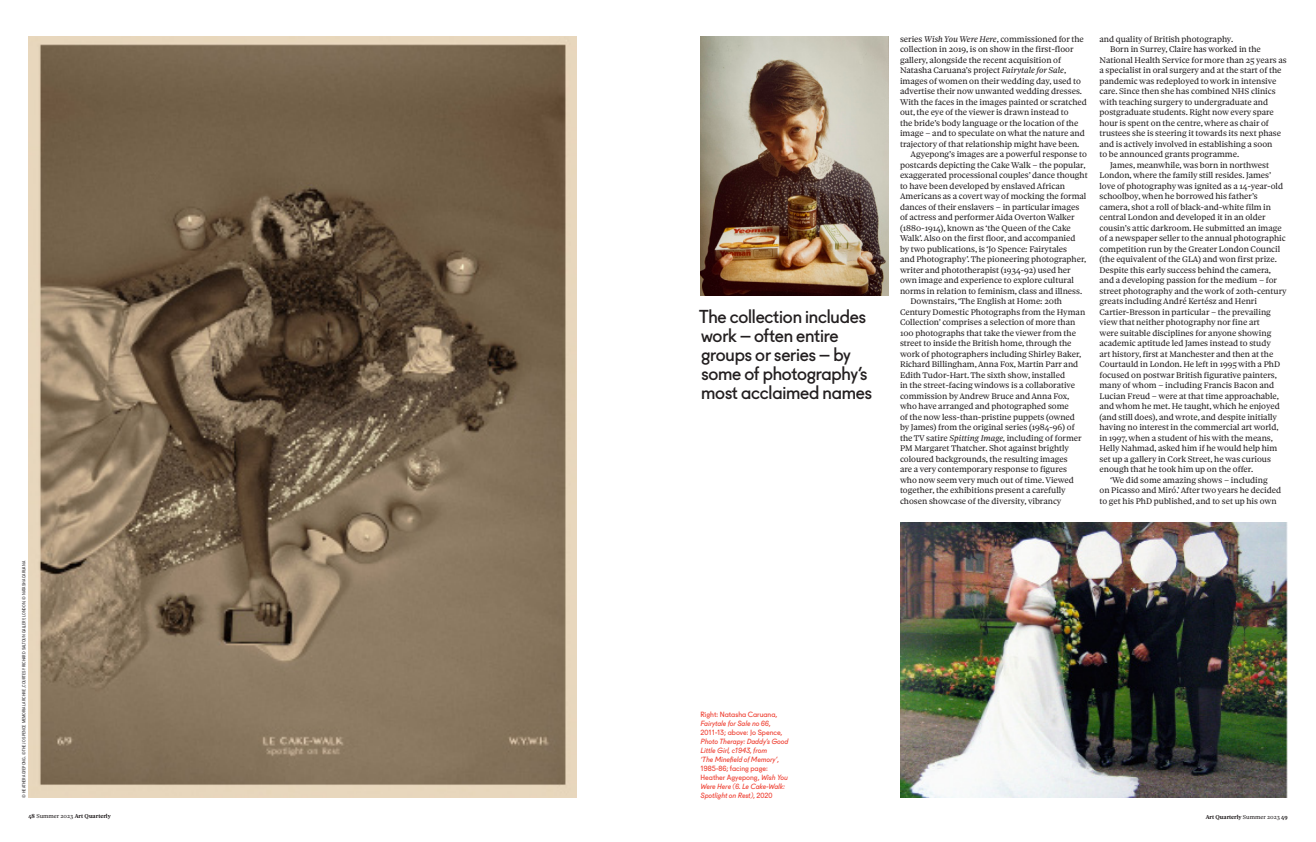
<style>
.page{position:relative;width:1316px;height:842px;background:#fff}
.page>*{position:absolute;margin:0;border:0;box-sizing:border-box;transform-origin:0 0}
._30_pullquote{font:18px/19px "Fugue Art Fund";letter-spacing:-.01em;color:#231f20}
._20_sole_text___inde{font:8.8px/10.5px "Sole Serif Text";color:#231f20}
._50_caption___red{font:italic 7.2px/9px "Fugue Art Fund";color:#ef4639}
._99_folio___left{font:700 6px "Sole Serif Text";color:#231f20}
._99_folio___right{font:700 6px "Sole Serif Text";color:#231f20}
._99_credit_line___le{font:condensed 4.8px "Franklin Gothic";color:#231f20}
.s1{font-style:italic}
.s2{font-style:normal}
.s3{font-weight:400}
</style>
<div class="page">
<img style="left:700px;top:36px;width:188px;height:259px">
<img style="left:28px;top:36px;width:549px;height:762px">
<img style="left:900px;top:523px;width:387px;height:275px">
<p class="_99_credit_line___le" style="left:21px;top:798px;width:238px;rotate:-90deg">© HEATHER AGYEPONG. © THE JO SPENCE MEMORIAL ARCHIVE, COURTESY RICHARD SALTOUN GALLERY, LONDON. © NATASHA CARUANA</p>
<p class="_30_pullquote" style="left:699px;top:305px;width:174px">The collection includes work – often entire groups or series – by some of photography’s most acclaimed names</p>
<p class="_20_sole_text___inde" style="left:900px;top:34px;width:188px">series <span class="s1">Wish You Were Here</span>, commissioned for the collection in 2019, is on show in the first-floor gallery, alongside the recent acquisition of Natasha Caruana’s project <span class="s1">Fairytale for Sale</span>, images of women on their wedding day, used to advertise their now unwanted wedding dresses.<br>With the faces in the images painted or scratched out, the eye of the viewer is drawn instead to<br>the bride’s body language or the location of the image – and to speculate on what the nature and trajectory of that relationship might have been.</p>
<p class="_20_sole_text___inde" style="left:900px;top:149px;width:189px;text-indent:10px">Agyepong’s images are a powerful response to postcards depicting the Cake Walk – the popular, exaggerated processional couples’ dance thought to have been developed by enslaved African Americans as a covert way of mocking the formal dances of their enslavers – in particular images of actress and performer Aida Overton Walker (1880-1914), known as ‘the Queen of the Cake Walk’. Also on the first floor, and accompanied<br>by two publications, is ‘Jo Spence: Fairytales<br>and Photography’. The pioneering photographer, writer and phototherapist (1934-92) used her own image and experience to explore cultural norms in relation to feminism, class and illness.</p>
<p class="_20_sole_text___inde" style="left:900px;top:296px;width:187px;text-indent:10px">Downstairs, ‘The English at Home: 20th Century Domestic Photographs from the Hyman Collection’ comprises a selection of more than 100 photographs that take the viewer from the street to inside the British home, through the work of photographers including Shirley Baker, Richard Billingham, Anna Fox, Martin Parr and Edith Tudor-Hart. The sixth show, installed<br>in the street-facing windows is a collaborative commission by Andrew Bruce and Anna Fox, who have arranged and photographed some<br>of the now less-than-pristine puppets (owned by James) from the original series (1984-96) of the TV satire <span class="s1">Spitting Image,</span> including of former PM Margaret Thatcher. Shot against brightly coloured backgrounds, the resulting images<br>are a very contemporary response to figures who now seem very much out of time. Viewed together, the exhibitions present a carefully chosen showcase of the diversity, vibrancy</p>
<p class="_20_sole_text___inde" style="left:1099px;top:34px;width:135px">and quality of British photography.</p>
<p class="_20_sole_text___inde" style="left:1099px;top:44px;width:189px;text-indent:10px">Born in Surrey, Claire has worked in the National Health Service for more than 25 years as a specialist in oral surgery and at the start of the pandemic was redeployed to work in intensive care. Since then she has combined NHS clinics with teaching surgery to undergraduate and postgraduate students. Right now every spare hour is spent on the centre, where as chair of trustees she is steering it towards its next phase and is actively involved in establishing a soon<br>to be announced grants programme.</p>
<p class="_20_sole_text___inde" style="left:1099px;top:160px;width:189px;text-indent:10px">James, meanwhile, was born in northwest London, where the family still resides. James’ love of photography was ignited as a 14-year-old schoolboy, when he borrowed his father’s camera, shot a roll of black-and-white film in central London and developed it in an older cousin’s attic darkroom. He submitted an image of a newspaper seller to the annual photographic competition run by the Greater London Council (the equivalent of the GLA) and won first prize.<br>Despite this early success behind the camera, and a developing passion for the medium – for street photography and the work of 20th-century greats including André Kertész and Henri Cartier-Bresson in particular – the prevailing view that neither photography nor fine art<br>were suitable disciplines for anyone showing academic aptitude led James instead to study<br>art history, first at Manchester and then at the Courtauld in London. He left in 1995 with a PhD focused on postwar British figurative painters, many of whom – including Francis Bacon and Lucian Freud – were at that time approachable, and whom he met. He taught, which he enjoyed (and still does), and wrote, and despite initially having no interest in the commercial art world, in 1997, when a student of his with the means, Helly Nahmad, asked him if he would help him set up a gallery in Cork Street, he was curious enough that he took him up on the offer.</p>
<p class="_20_sole_text___inde" style="left:1099px;top:475px;width:183px;text-align:center">‘We did some amazing shows – including<br>on Picasso and Miró.’ After two years he decided to get his PhD published, and to set up his own</p>
<p class="_50_caption___red" style="left:700px;top:709px;width:89px"><span class="s2">Right: Natasha Caruana,<br></span>Fairytale for Sale no 66<span class="s2">,<br>2011-13; above: Jo Spence,<br></span>Photo Therapy: Daddy’s Good<br>Little Girl, c1943, from<br>‘The Minefield of Memory’<span class="s2">,<br>1985-86; facing page:<br>Heather Agyepong,</span> Wish You<br>Were Here (6. Le Cake-Walk:<br>Spotlight on Rest)<span class="s2">, 2020</span></p>
<p class="_99_folio___left" style="left:28px;top:813px;width:84px">48 <span class="s3">Summer 2023</span> Art Quarterly</p>
<p class="_99_folio___right" style="left:1205px;top:813px;width:83px">Art Quarterly <span class="s3">Summer 2023</span> 49</p>
</div>
